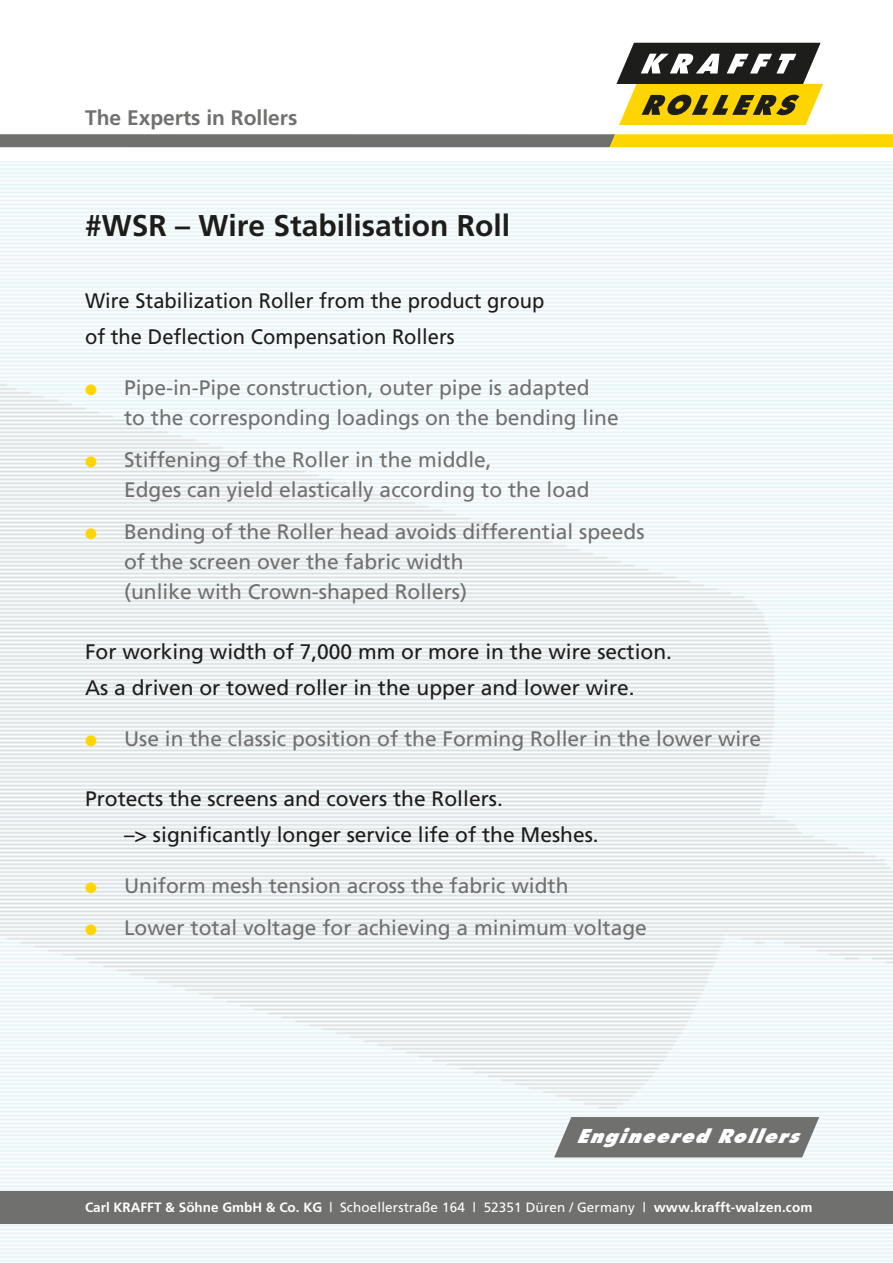
<style>
.page{position:relative;width:893px;height:1263px;background:#fff}
.page>*{position:absolute;margin:0;border:0;box-sizing:border-box;transform-origin:0 0}
.t1{font:700 30px "Frutiger";color:#1d1d1b}
.t2{font:21px "Frutiger";color:#70706f}
.t3{font:21px "Frutiger";color:#1d1d1b}
.t4{font:21px "Frutiger";color:#1d1d1b;scale:.96 1}
.t5{font:700 21px "Frutiger";color:#70706f}
.t6{font:italic 900 19.5px "Futura BT";color:#fff}
.t7{font:700 13.5px "Frutiger";color:#fff}
.s1{color:#ffd500}
.s2{font-weight:400}
</style>
<div class="page">
<div style="left:554px;top:1117px;width:265px;height:40px;background:#70706f"></div>
<div style="left:0;top:1191px;width:893px;height:33px;background:#70706f"></div>
<svg style="left:0;top:134px;width:893px;height:13px;background:#9e924f"></svg>
<svg style="left:616px;top:43px;width:207px;height:82px"></svg>
<p class="t5" style="left:85px;top:106px;width:214px">The Experts in Rollers</p>
<p class="t1" style="left:85px;top:208px;width:427px">#WSR – Wire Stabilisation Roll</p>
<p class="t4" style="left:85px;top:288px;width:480px">Wire Stabilization Roller from the product group</p>
<p class="t4" style="left:85px;top:324px;width:387px">of the Deflection Compensation Rollers</p>
<p class="t2" style="left:85px;top:375px;width:506px"><span class="s1">●</span> Pipe-in-Pipe construction, outer pipe is adapted</p>
<p class="t2" style="left:124px;top:405px;width:496px">to the corresponding loadings on the bending line</p>
<p class="t2" style="left:85px;top:447px;width:408px"><span class="s1">●</span> Stiffening of the Roller in the middle,</p>
<p class="t2" style="left:124px;top:477px;width:467px">Edges can yield elastically according to the load</p>
<p class="t2" style="left:85px;top:519px;width:561px"><span class="s1">●</span> Bending of the Roller head avoids differential speeds</p>
<p class="t2" style="left:124px;top:549px;width:341px">of the screen over the fabric width</p>
<p class="t2" style="left:124px;top:579px;width:345px">(unlike with Crown-shaped Rollers)</p>
<p class="t3" style="left:85px;top:639px;width:588px">For working width of 7,000 mm or more in the wire section.</p>
<p class="t3" style="left:85px;top:675px;width:551px">As a driven or towed roller in the upper and lower wire.</p>
<p class="t2" style="left:85px;top:726px;width:678px"><span class="s1">●</span> Use in the classic position of the Forming Roller in the lower wire</p>
<p class="t3" style="left:85px;top:786px;width:419px">Protects the screens and covers the Rollers.</p>
<p class="t3" style="left:124px;top:822px;width:476px">–&gt; significantly longer service life of the Meshes.</p>
<p class="t2" style="left:85px;top:873px;width:485px"><span class="s1">●</span> Uniform mesh tension across the fabric width</p>
<p class="t2" style="left:85px;top:915px;width:563px"><span class="s1">●</span> Lower total voltage for achieving a minimum voltage</p>
<p class="t6" style="left:576px;top:1124px;width:233px">EngineeredRollers</p>
<p class="t7" style="left:85px;top:1199px;width:729px">Carl KRAFFT &amp; Söhne GmbH &amp; Co. KG <span class="s2">| Schoellerstraße 164 | 52351 Düren / Germany |</span> www.krafft-walzen.com</p>
</div>
